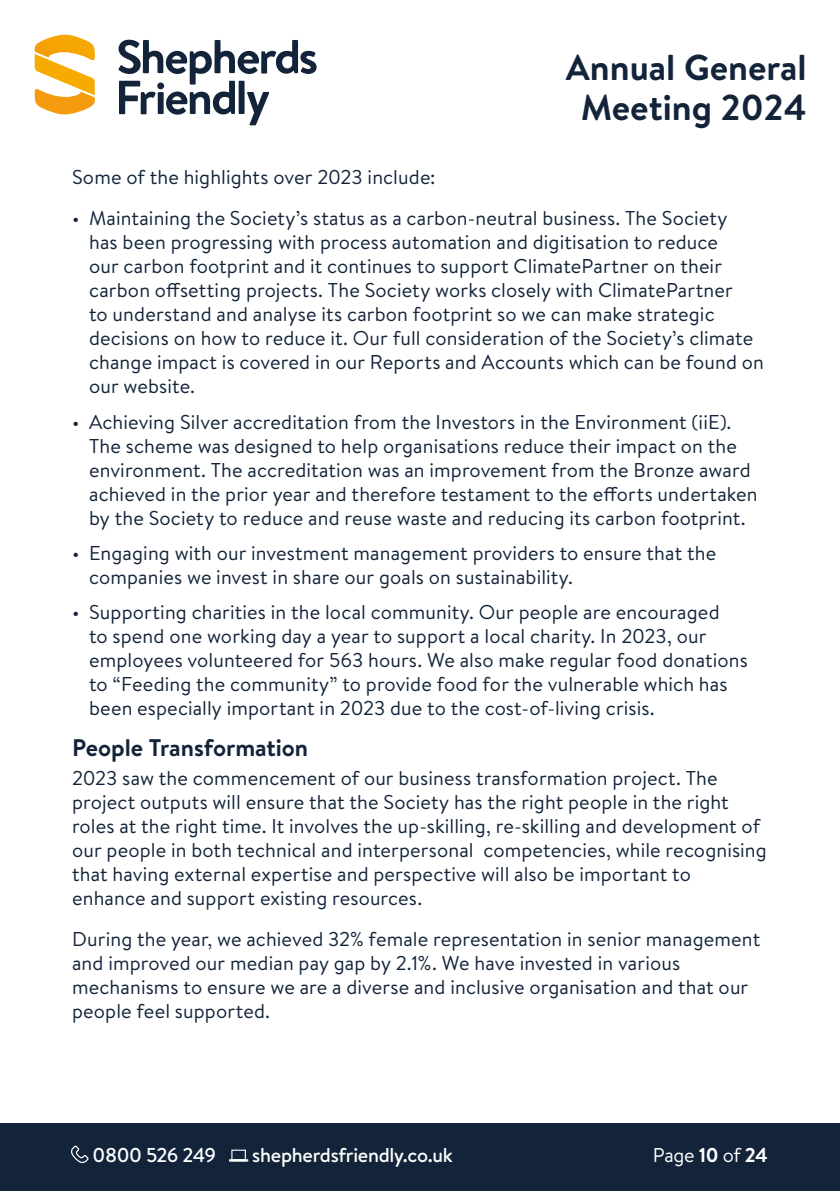
<style>
.page{position:relative;width:840px;height:1191px;background:#fff}
.page>*{position:absolute;margin:0;border:0;box-sizing:border-box;transform-origin:0 0}
.t1{font:700 36px/40px "Brandon Text";color:#13243a;text-align:center}
.t2{font:700 24px "Brandon Text";color:#13243a}
.t3{font:20px/24px "Brandon Text";letter-spacing:.005em;color:#13243a}
.t4{font:500 20px "Brandon Text";letter-spacing:-.015em;color:#fff}
.t5{font:500 20px "Brandon Text";letter-spacing:-.035em;color:#fff}
.t6{font:20px "Brandon Text";letter-spacing:-.015em;color:#fff}
.s1{font-weight:700}
</style>
<div class="page">
<div style="left:0;top:1123px;width:839px;height:68px;background:#13243a"></div>
<svg style="left:71px;top:1145px;width:18px;height:18px"></svg>
<svg style="left:229px;top:1149px;width:20px;height:13px"></svg>
<svg style="left:34px;top:34px;width:61px;height:81px"></svg>
<svg style="left:118px;top:40px;width:198px;height:85px"></svg>
<h1 class="t1" style="left:565px;top:46px;width:242px">Annual General<br>Meeting 2024</h1>
<p class="t3" style="left:72px;top:164px;width:365px">Some of the highlights over 2023 include:</p>
<p class="t3" style="left:89px;top:205px;width:676px;text-indent:-17px">• Maintaining the Society’s status as a carbon-neutral business. The Society<br>has been progressing with process automation and digitisation to reduce<br>our carbon footprint and it continues to support ClimatePartner on their carbon offsetting projects. The Society works closely with ClimatePartner<br>to understand and analyse its carbon footprint so we can make strategic decisions on how to reduce it. Our full consideration of the Society’s climate change impact is covered in our Reports and Accounts which can be found on our website.</p>
<p class="t3" style="left:89px;top:409px;width:669px;text-indent:-17px">• Achieving Silver accreditation from the Investors in the Environment (iiE).<br>The scheme was designed to help organisations reduce their impact on the environment. The accreditation was an improvement from the Bronze award achieved in the prior year and therefore testament to the efforts undertaken by the Society to reduce and reuse waste and reducing its carbon footprint.</p>
<p class="t3" style="left:89px;top:540px;width:628px;text-indent:-17px">• Engaging with our investment management providers to ensure that the companies we invest in share our goals on sustainability.</p>
<p class="t3" style="left:89px;top:599px;width:660px;text-indent:-17px">• Supporting charities in the local community. Our people are encouraged<br>to spend one working day a year to support a local charity. In 2023, our employees volunteered for 563 hours. We also make regular food donations to “Feeding the community” to provide food for the vulnerable which has been especially important in 2023 due to the cost-of-living crisis.</p>
<p class="t2" style="left:72px;top:730px;width:237px">People Transformation</p>
<p class="t3" style="left:72px;top:765px;width:696px">2023 saw the commencement of our business transformation project. The project outputs will ensure that the Society has the right people in the right roles at the right time. It involves the up-skilling, re-skilling and development of our people in both technical and interpersonal competencies, while recognising that having external expertise and perspective will also be important to enhance and support existing resources.</p>
<p class="t3" style="left:72px;top:926px;width:689px">During the year, we achieved 32% female representation in senior management and improved our median pay gap by 2.1%. We have invested in various mechanisms to ensure we are a diverse and inclusive organisation and that our people feel supported.</p>
<p class="t5" style="left:92px;top:1141px;width:125px">0800 526 249</p>
<p class="t4" style="left:252px;top:1141px;width:202px">shepherdsfriendly.co.uk</p>
<p class="t6" style="left:652px;top:1141px;width:116px">Page <span class="s1">10</span> of <span class="s1">24</span></p>
</div>
